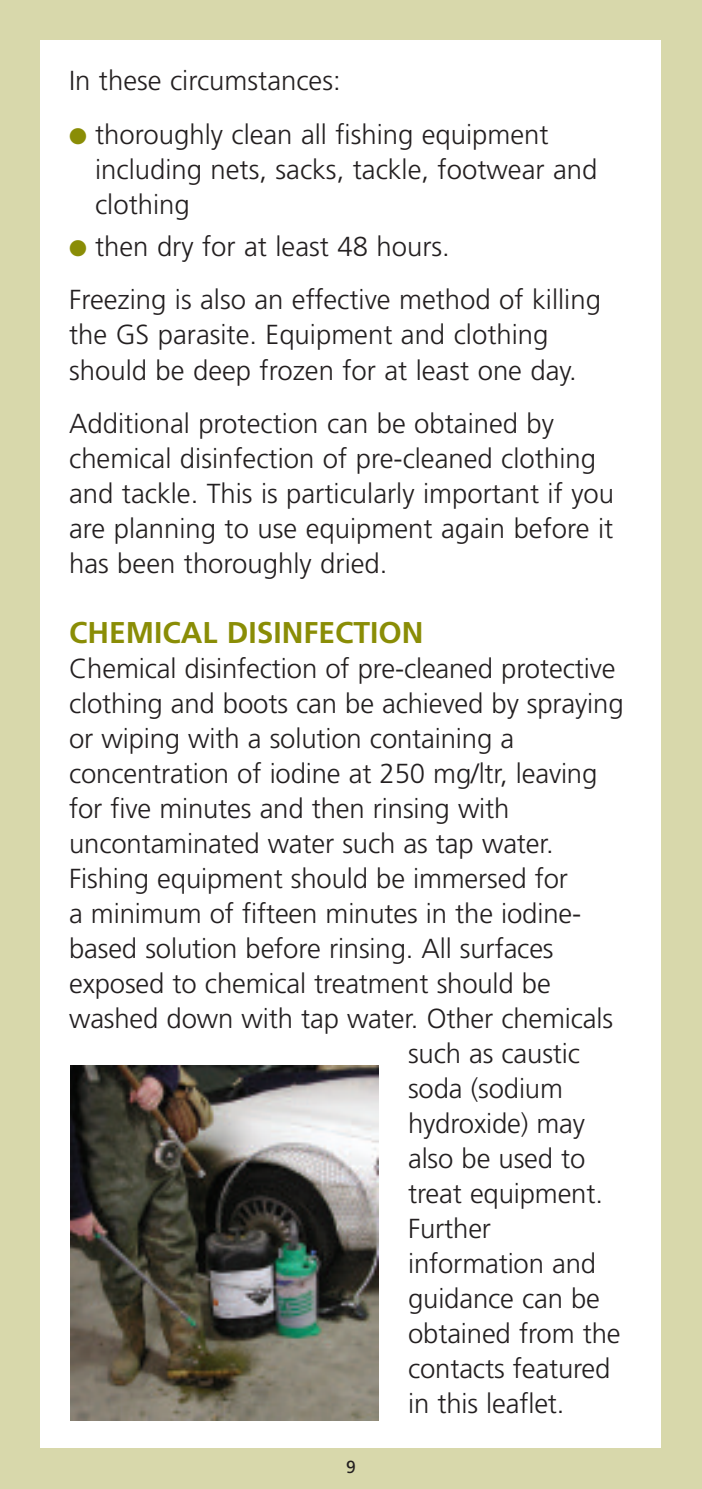
<style>
.page{position:relative;width:702px;height:1489px;background:#fff}
.page>*{position:absolute;margin:0;border:0;box-sizing:border-box;transform-origin:0 0}
.t1{font:700 30px "Frutiger";color:#8a8d06}
.t2{font:300 27.5px/35px "Frutiger";letter-spacing:-.005em;color:#231f20}
.t3{font:17.5px "Frutiger";color:#231f20}
.s1{color:#8a8d06}
</style>
<div class="page">
<div style="left:0;top:0;width:702px;height:1488px;background:#d8d8ab"></div>
<div style="left:41px;top:41px;width:620px;height:1406px;background:#fff"></div>
<img style="left:71px;top:1065px;width:307px;height:355px">
<p class="t2" style="left:69px;top:65px;width:273px">In these circumstances:</p>
<p class="t2" style="left:95px;top:119px;width:503px;text-indent:-26px"><span class="s1">●</span> thoroughly clean all fishing equipment including nets, sacks, tackle, footwear and clothing</p>
<p class="t2" style="left:69px;top:221px;width:533px;line-height:53.8px"><span class="s1">●</span> then dry for at least 48 hours.<br>Freezing is also an effective method of killing</p>
<p class="t2" style="left:69px;top:319px;width:509px">the GS parasite. Equipment and clothing should be deep frozen for at least one day.</p>
<p class="t2" style="left:69px;top:408px;width:546px">Additional protection can be obtained by chemical disinfection of pre-cleaned clothing and tackle. This is particularly important if you are planning to use equipment again before it has been thoroughly dried.</p>
<p class="t1" style="left:69px;top:620px;width:356px">CHEMICAL DISINFECTION</p>
<p class="t2" style="left:69px;top:653px;width:548px">Chemical disinfection of pre-cleaned protective</p>
<p class="t2" style="left:69px;top:688px;width:556px">clothing and boots can be achieved by spraying</p>
<p class="t2" style="left:69px;top:723px;width:446px">or wiping with a solution containing a</p>
<p class="t2" style="left:69px;top:758px;width:529px">concentration of iodine at 250 mg/ltr, leaving</p>
<p class="t2" style="left:69px;top:793px;width:442px">for five minutes and then rinsing with</p>
<p class="t2" style="left:69px;top:828px;width:486px">uncontaminated water such as tap water.</p>
<p class="t2" style="left:69px;top:863px;width:500px">Fishing equipment should be immersed for</p>
<p class="t2" style="left:69px;top:898px;width:513px">a minimum of fifteen minutes in the iodine-</p>
<p class="t2" style="left:69px;top:933px;width:486px">based solution before rinsing. All surfaces</p>
<p class="t2" style="left:69px;top:968px;width:483px">exposed to chemical treatment should be</p>
<p class="t2" style="left:69px;top:1003px;width:545px">washed down with tap water. Other chemicals</p>
<p class="t2" style="left:408px;top:1038px;width:173px">such as caustic</p>
<p class="t2" style="left:408px;top:1073px;width:156px">soda (sodium</p>
<p class="t2" style="left:408px;top:1108px;width:178px">hydroxide) may</p>
<p class="t2" style="left:408px;top:1143px;width:179px">also be used to</p>
<p class="t2" style="left:408px;top:1178px;width:196px">treat equipment.</p>
<p class="t2" style="left:408px;top:1213px;width:85px">Further</p>
<p class="t2" style="left:408px;top:1248px;width:189px">information and</p>
<p class="t2" style="left:408px;top:1283px;width:193px">guidance can be</p>
<p class="t2" style="left:408px;top:1318px;width:214px">obtained from the</p>
<p class="t2" style="left:408px;top:1353px;width:204px">contacts featured</p>
<p class="t2" style="left:408px;top:1388px;width:158px">in this leaflet.</p>
<p class="t3" style="left:346px;top:1459px;width:11px">9</p>
</div>
